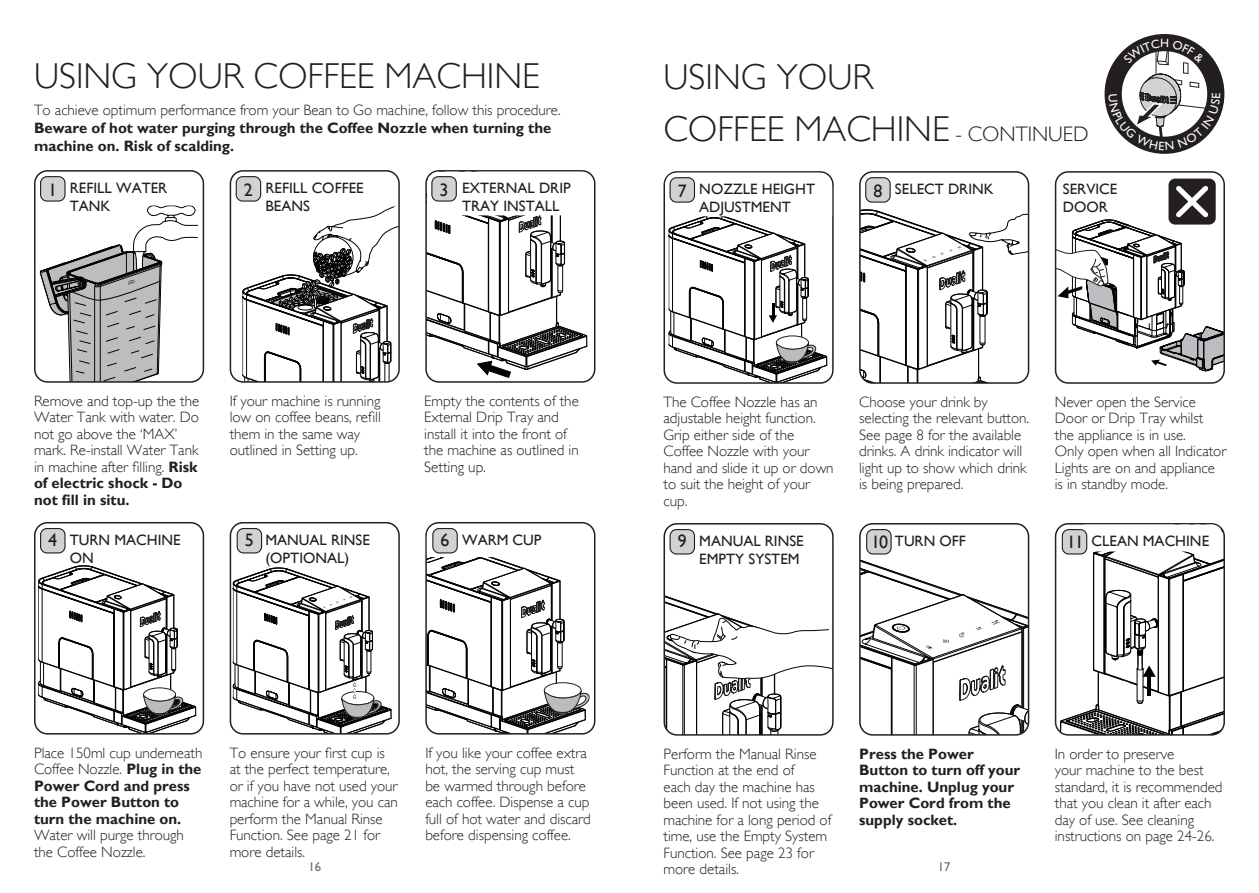
<style>
.page{position:relative;width:1259px;height:893px;background:#fff}
.page>*{position:absolute;margin:0;border:0;box-sizing:border-box;transform-origin:0 0}
.t1{font:300 36px/51.8px "Gill Sans";color:#231f20}
.t2{font:18px "Gill Sans";color:#231f20}
.t3{font:300 15px/16.5px "Gill Sans";color:#231f20}
.t4{font:700 15px/16.5px "Gill Sans";color:#231f20}
.t5{font:15px/18px "Gill Sans";color:#231f20}
.t6{font:12.75px "Gill Sans";color:#6c6d70}
.s1{font-size:21px}
.s2{font-size:18px}
.s3{font-weight:700}
.s4{font-weight:300}
</style>
<div class="page">
<svg style="left:1060px;top:524px;width:164px;height:209px"></svg>
<div style="left:1054px;top:523px;width:171px;height:213px;border:2px solid #231f20;border-radius:13px"></div>
<div style="left:1076px;top:524px;width:146px;height:27px;background:#fff;border-radius:10px"></div>
<div style="left:425px;top:170px;width:170px;height:213px;border:2px solid #231f20;border-radius:13px"></div>
<svg style="left:242px;top:206px;width:155px;height:174px"></svg>
<div style="left:230px;top:170px;width:170px;height:213px;border:2px solid #231f20;border-radius:13px"></div>
<svg style="left:40px;top:205px;width:158px;height:175px"></svg>
<div style="left:34px;top:170px;width:170px;height:213px;border:2px solid #231f20;border-radius:13px"></div>
<svg style="left:233px;top:568px;width:158px;height:164px"></svg>
<div style="left:230px;top:522px;width:170px;height:213px;border:2px solid #231f20;border-radius:13px"></div>
<div style="left:41px;top:177px;width:24px;height:24px;background:#d1d2d4;border-radius:6px"></div>
<div style="left:40px;top:176px;width:26px;height:26px;border:1px solid #231f20;border-radius:6px"></div>
<div style="left:236px;top:177px;width:25px;height:24px;background:#d1d2d4;border-radius:6px"></div>
<div style="left:236px;top:176px;width:25px;height:26px;border:1px solid #231f20;border-radius:6px"></div>
<svg style="left:38px;top:566px;width:158px;height:166px"></svg>
<div style="left:34px;top:522px;width:170px;height:213px;border:2px solid #231f20;border-radius:13px"></div>
<div style="left:41px;top:528px;width:24px;height:25px;background:#d1d2d4;border-radius:6px"></div>
<div style="left:40px;top:528px;width:26px;height:25px;border:1px solid #231f20;border-radius:6px"></div>
<div style="left:237px;top:528px;width:25px;height:25px;background:#d1d2d4;border-radius:6px"></div>
<div style="left:237px;top:528px;width:25px;height:25px;border:1px solid #231f20;border-radius:6px"></div>
<div style="left:1054px;top:171px;width:171px;height:213px;border:2px solid #231f20;border-radius:13px"></div>
<svg style="left:862px;top:177px;width:166px;height:206px"></svg>
<div style="left:859px;top:171px;width:170px;height:213px;border:2px solid #231f20;border-radius:13px"></div>
<div style="left:663px;top:171px;width:170px;height:213px;border:2px solid #231f20;border-radius:13px"></div>
<svg style="left:862px;top:524px;width:166px;height:209px"></svg>
<div style="left:859px;top:523px;width:170px;height:213px;border:2px solid #231f20;border-radius:13px"></div>
<div style="left:865px;top:178px;width:25px;height:24px;background:#d1d2d4;border-radius:6px"></div>
<div style="left:865px;top:177px;width:25px;height:26px;border:1px solid #231f20;border-radius:6px"></div>
<svg style="left:666px;top:596px;width:167px;height:139px"></svg>
<div style="left:663px;top:523px;width:170px;height:213px;border:2px solid #231f20;border-radius:13px"></div>
<div style="left:670px;top:530px;width:24px;height:24px;background:#d1d2d4;border-radius:6px"></div>
<div style="left:669px;top:529px;width:26px;height:26px;border:1px solid #231f20;border-radius:6px"></div>
<div style="left:866px;top:530px;width:25px;height:24px;background:#d1d2d4;border-radius:6px"></div>
<div style="left:866px;top:529px;width:25px;height:26px;border:1px solid #231f20;border-radius:6px"></div>
<div style="left:1062px;top:530px;width:24px;height:24px;background:#d1d2d4;border-radius:6px"></div>
<div style="left:1061px;top:529px;width:26px;height:26px;border:1px solid #231f20;border-radius:6px"></div>
<div style="left:1104px;top:34px;width:120px;height:120px;background:#231f20;border-radius:50%"></div>
<svg style="left:426px;top:171px;width:168px;height:207px"></svg>
<div style="left:432px;top:177px;width:24px;height:24px;background:#d1d2d4;border-radius:6px"></div>
<div style="left:431px;top:176px;width:26px;height:26px;border:1px solid #231f20;border-radius:6px"></div>
<svg style="left:426px;top:523px;width:168px;height:211px"></svg>
<div style="left:433px;top:528px;width:24px;height:25px;background:#d1d2d4;border-radius:6px"></div>
<div style="left:432px;top:528px;width:26px;height:25px;border:1px solid #231f20;border-radius:6px"></div>
<svg style="left:664px;top:173px;width:168px;height:210px"></svg>
<div style="left:670px;top:178px;width:24px;height:24px;background:#d1d2d4;border-radius:6px"></div>
<div style="left:669px;top:177px;width:26px;height:26px;border:1px solid #231f20;border-radius:6px"></div>
<div style="left:1168px;top:179px;width:47px;height:46px;background:#231f20;border-radius:7px"></div>
<svg style="left:1055px;top:181px;width:169px;height:190px"></svg>
<svg style="left:1108px;top:39px;width:112px;height:111px"></svg>
<h1 class="t1" style="left:34px;top:50px;width:507px">USING YOUR COFFEE MACHINE</h1>
<p class="t3" style="left:34px;top:102px;width:528px">To achieve optimum performance from your Bean to Go machine, follow this procedure.</p>
<p class="t4" style="left:34px;top:119px;width:519px;line-height:18px">Beware of hot water purging through the Coffee Nozzle when turning the machine on. Risk of scalding.</p>
<h1 class="t1" style="left:663px;top:51px;width:427px">USING YOUR<br>COFFEE MACHINE <span class="s1">- CONTINUED</span></h1>
<p class="t5" style="left:265px;top:179px;width:100px">REFILL COFFEE<br>BEANS</p>
<p class="t5" style="left:70px;top:179px;width:99px">REFILL WATER<br>TANK</p>
<p class="t2" style="left:873px;top:180px;width:10px">8</p>
<p class="t5" style="left:462px;top:179px;width:110px;text-indent:-23px"><span class="s2">3</span> EXTERNAL DRIP<br>TRAY INSTALL</p>
<p class="t2" style="left:48px;top:179px;width:10px">1</p>
<p class="t2" style="left:244px;top:179px;width:10px">2</p>
<p class="t5" style="left:677px;top:180px;width:139px;text-align:center"><span class="s2">7</span> NOZZLE HEIGHT<br>ADJUSTMENT</p>
<p class="t5" style="left:895px;top:180px;width:100px">SELECT DRINK</p>
<p class="t5" style="left:1063px;top:180px;width:56px">SERVICE<br>DOOR</p>
<p class="t3" style="left:34px;top:392px;width:167px">Remove and top-up the the<br>Water Tank with water. Do not go above the ‘MAX’ mark. Re-install Water Tank in machine after filling. <span class="s3">Risk of electric shock - Do not fill in situ.</span></p>
<p class="t3" style="left:230px;top:392px;width:153px">If your machine is running low on coffee beans, refill them in the same way outlined in Setting up.</p>
<p class="t3" style="left:424px;top:392px;width:156px">Empty the contents of the<br>External Drip Tray and install it into the front of the machine as outlined in<br>Setting up.</p>
<p class="t2" style="left:48px;top:529px;width:10px">4</p>
<p class="t2" style="left:245px;top:529px;width:10px">5</p>
<p class="t5" style="left:440px;top:531px;width:103px"><span class="s2">6</span> WARM CUP</p>
<p class="t5" style="left:70px;top:531px;width:112px">TURN MACHINE<br>ON</p>
<p class="t5" style="left:265px;top:531px;width:106px">MANUAL RINSE (OPTIONAL)</p>
<p class="t3" style="left:663px;top:393px;width:172px">The Coffee Nozzle has an adjustable height function.<br>Grip either side of the<br>Coffee Nozzle with your hand and slide it up or down to suit the height of your cup.</p>
<p class="t3" style="left:859px;top:393px;width:172px">Choose your drink by selecting the relevant button.<br>See page 8 for the available drinks. A drink indicator will light up to show which drink is being prepared.</p>
<p class="t3" style="left:1054px;top:393px;width:173px">Never open the Service<br>Door or Drip Tray whilst<br>the appliance is in use.<br>Only open when all Indicator<br>Lights are on and appliance is in standby mode.</p>
<p class="t2" style="left:677px;top:530px;width:10px">9</p>
<p class="t2" style="left:871px;top:532px;width:19px">10</p>
<p class="t5" style="left:699px;top:532px;width:106px">MANUAL RINSE<br>EMPTY SYSTEM</p>
<p class="t5" style="left:895px;top:532px;width:73px">TURN OFF</p>
<p class="t5" style="left:1066px;top:532px;width:144px"><span class="s2">11</span> CLEAN MACHINE</p>
<p class="t4" style="left:34px;top:744px;width:170px"><span class="s4">Place 150ml cup underneath<br>Coffee Nozzle.</span> Plug in the<br>Power Cord and press the Power Button to turn the machine on.</p>
<p class="t3" style="left:34px;top:827px;width:151px">Water will purge through the Coffee Nozzle.</p>
<p class="t3" style="left:230px;top:744px;width:170px">To ensure your first cup is at the perfect temperature, or if you have not used your machine for a while, you can perform the Manual Rinse<br>Function. See page 21 for more details.</p>
<p class="t3" style="left:425px;top:744px;width:167px">If you like your coffee extra hot, the serving cup must be warmed through before each coffee. Dispense a cup full of hot water and discard before dispensing coffee.</p>
<p class="t3" style="left:663px;top:745px;width:169px">Perform the Manual Rinse<br>Function at the end of<br>each day the machine has been used. If not using the machine for a long period of time, use the Empty System<br>Function. See page 23 for more details.</p>
<p class="t4" style="left:859px;top:745px;width:163px">Press the Power<br>Button to turn off your machine. Unplug your<br>Power Cord from the supply socket.</p>
<p class="t6" style="left:308px;top:859px;width:14px">16</p>
<p class="t6" style="left:938px;top:859px;width:14px">17</p>
<p class="t3" style="left:1054px;top:745px;width:169px">In order to preserve<br>your machine to the best standard, it is recommended that you clean it after each day of use. See cleaning instructions on page 24-26.</p>
</div>
